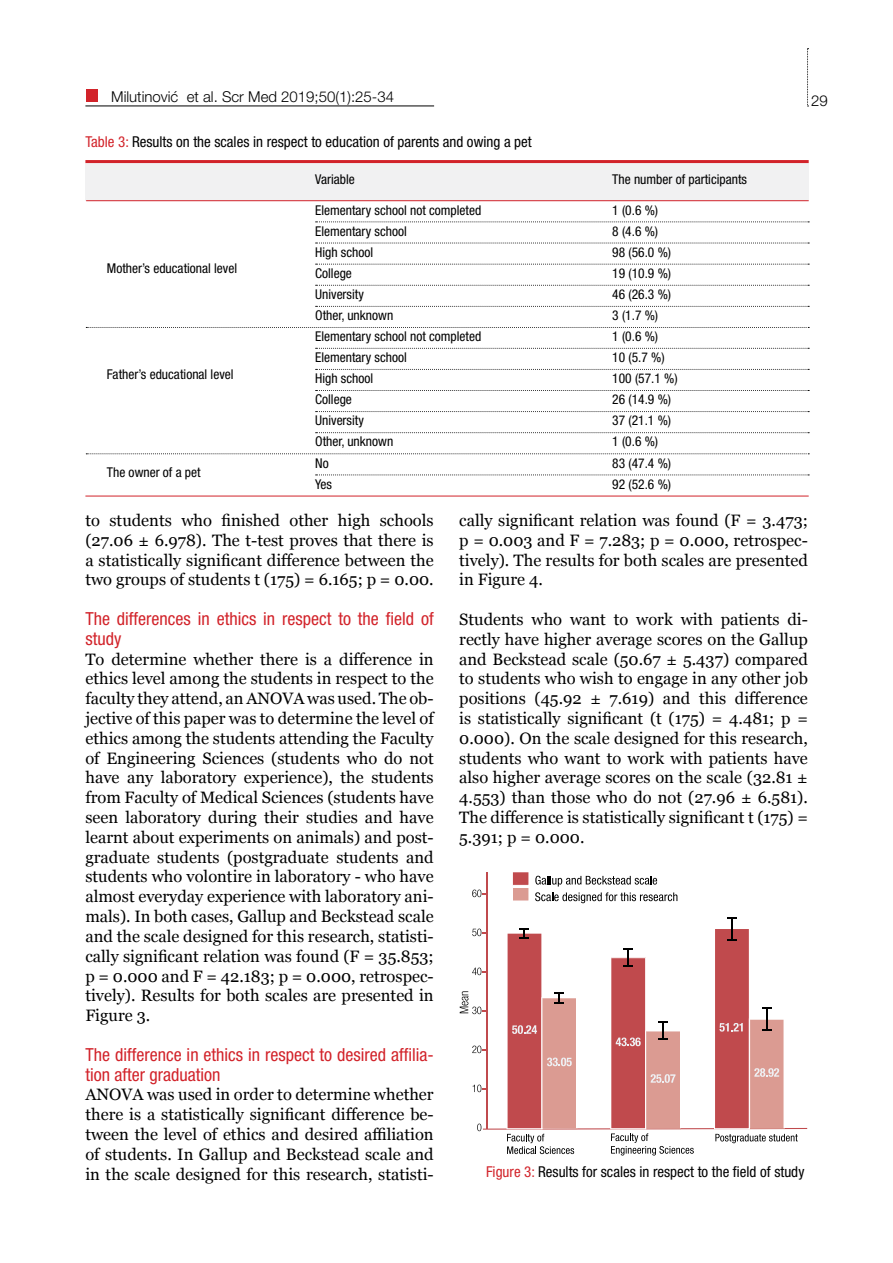
<style>
.page{position:relative;width:893px;height:1263px;background:#fff}
.page>*{position:absolute;margin:0;border:0;box-sizing:border-box;transform-origin:0 0}
.t1{font:condensed 18px/19.8px "Helvetica Neue LT Pro";color:#d2232a}
.t2{font:16.5px/19.8px "Georgia";color:#000;text-align:justify}
.t3{font:condensed 15px "Helvetica Neue LT Pro";color:#000}
.t4{font:300 15px "Helvetica Neue LT Pro";color:#000}
.t5{font:condensed 13.5px/21.1px "Helvetica Neue LT Pro";color:#000}
.s1{color:#d2232a}
</style>
<div class="page">
<svg style="left:807px;top:48px;width:1px;height:59px"></svg>
<hr style="left:85px;top:496px;width:724px;height:1px;background:#d2232a">
<div style="left:85px;top:163px;width:724px;height:38px;background:#f1f1f2"></div>
<hr style="left:85px;top:160px;width:724px;height:3px;background:#d2232a">
<hr style="left:86px;top:200px;width:723px;height:1px;background:#d2232a">
<svg style="left:316px;top:243px;width:493px;height:1px"></svg>
<svg style="left:316px;top:369px;width:493px;height:1px"></svg>
<svg style="left:316px;top:264px;width:493px;height:1px"></svg>
<svg style="left:316px;top:390px;width:493px;height:1px"></svg>
<svg style="left:316px;top:285px;width:493px;height:1px"></svg>
<svg style="left:316px;top:411px;width:493px;height:1px"></svg>
<svg style="left:316px;top:306px;width:493px;height:1px"></svg>
<svg style="left:316px;top:432px;width:493px;height:1px"></svg>
<svg style="left:86px;top:327px;width:723px;height:1px"></svg>
<svg style="left:86px;top:453px;width:723px;height:1px"></svg>
<svg style="left:316px;top:474px;width:493px;height:1px"></svg>
<svg style="left:316px;top:221px;width:493px;height:1px"></svg>
<svg style="left:316px;top:348px;width:493px;height:1px"></svg>
<svg style="left:535px;top:892px;width:142px;height:11px"></svg>
<svg style="left:535px;top:876px;width:122px;height:10px"></svg>
<hr style="left:486px;top:872px;width:1px;height:257px;background:#c04a4d">
<svg style="left:472px;top:889px;width:14px;height:8px"></svg>
<svg style="left:512px;top:872px;width:17px;height:29px"></svg>
<svg style="left:460px;top:917px;width:347px;height:238px"></svg>
<hr style="left:85px;top:106px;width:349px;height:1px;background:#000">
<div style="left:86px;top:89px;width:12px;height:13px;background:#d2232a"></div>
<p class="t4" style="left:111px;top:87px;width:284px">Milutinović et al. Scr Med 2019;50(1):25-34</p>
<p class="t3" style="left:85px;top:133px;width:448px"><span class="s1">Table 3:</span> Results on the scales in respect to education of parents and owing a pet</p>
<p class="t5" style="left:315px;top:169px;width:41px">Variable</p>
<p class="t5" style="left:612px;top:169px;width:136px">The number of participants</p>
<p class="t5" style="left:315px;top:199px;width:168px">Elementary school not completed<br>Elementary school<br>High school<br>College<br>University<br>Other, unknown<br>Elementary school not completed<br>Elementary school<br>High school<br>College<br>University<br>Other, unknown<br>No<br>Yes</p>
<p class="t5" style="left:612px;top:199px;width:67px">1 (0.6 %)<br>8 (4.6 %)<br>98 (56.0 %)<br>19 (10.9 %)<br>46 (26.3 %)<br>3 (1.7 %)<br>1 (0.6 %)<br>10 (5.7 %)<br>100 (57.1 %)<br>26 (14.9 %)<br>37 (21.1 %)<br>1 (0.6 %)</p>
<p class="t5" style="left:107px;top:258px;width:132px">Mother’s educational level</p>
<p class="t5" style="left:107px;top:363px;width:128px">Father’s educational level</p>
<p class="t5" style="left:612px;top:453px;width:60px">83 (47.4 %)<br>92 (52.6 %)</p>
<p class="t5" style="left:107px;top:462px;width:95px">The owner of a pet</p>
<p class="t4" style="left:811px;top:92px;width:18px">29</p>
<p class="t2" style="left:85px;top:510px;width:350px">to students who finished other high schools (27.06 ± 6.978). The t-test proves that there is a statistically significant difference between the two groups of students t (175) = 6.165; p = 0.00.</p>
<p class="t1" style="left:85px;top:609px;width:350px">The differences in ethics in respect to the field of study</p>
<p class="t2" style="left:85px;top:648px;width:350px">To determine whether there is a difference in ethics level among the students in respect to the faculty they attend, an ANOVA was used. The ob&shy;jective of this paper was to determine the level of ethics among the students attending the Faculty of Engineering Sciences (students who do not have any laboratory experience), the students from Faculty of Medical Sciences (students have seen laboratory during their studies and have learnt about experiments on animals) and post&shy;graduate students (postgraduate students and students who volontire in laboratory - who have almost everyday experience with laboratory ani&shy;mals). In both cases, Gallup and Beckstead scale and the scale designed for this research, statisti&shy;cally significant relation was found (F = 35.853; p = 0.000 and F = 42.183; p = 0.000, retrospec&shy;tively). Results for both scales are presented in Figure 3.</p>
<p class="t1" style="left:85px;top:1044px;width:350px">The difference in ethics in respect to desired affilia&shy;tion after graduation</p>
<p class="t2" style="left:85px;top:1084px;width:350px">ANOVA was used in order to determine whether there is a statistically significant difference be&shy;tween the level of ethics and desired affiliation of students. In Gallup and Beckstead scale and in the scale designed for this research, statisti-</p>
<p class="t2" style="left:459px;top:510px;width:350px">cally significant relation was found (F = 3.473; p = 0.003 and F = 7.283; p = 0.000, retrospec&shy;tively). The results for both scales are presented in Figure 4.</p>
<p class="t2" style="left:459px;top:609px;width:350px">Students who want to work with patients di&shy;rectly have higher average scores on the Gallup and Beckstead scale (50.67 ± 5.437) compared to students who wish to engage in any other job positions (45.92 ± 7.619) and this difference is statistically significant (t (175) = 4.481; p = 0.000). On the scale designed for this research, students who want to work with patients have also higher average scores on the scale (32.81 ± 4.553) than those who do not (27.96 ± 6.581).<br>The difference is statistically significant t (175) = 5.391; p = 0.000.</p>
<p class="t3" style="left:486px;top:1163px;width:320px"><span class="s1">Figure 3:</span> Results for scales in respect to the field of study</p>
</div>
